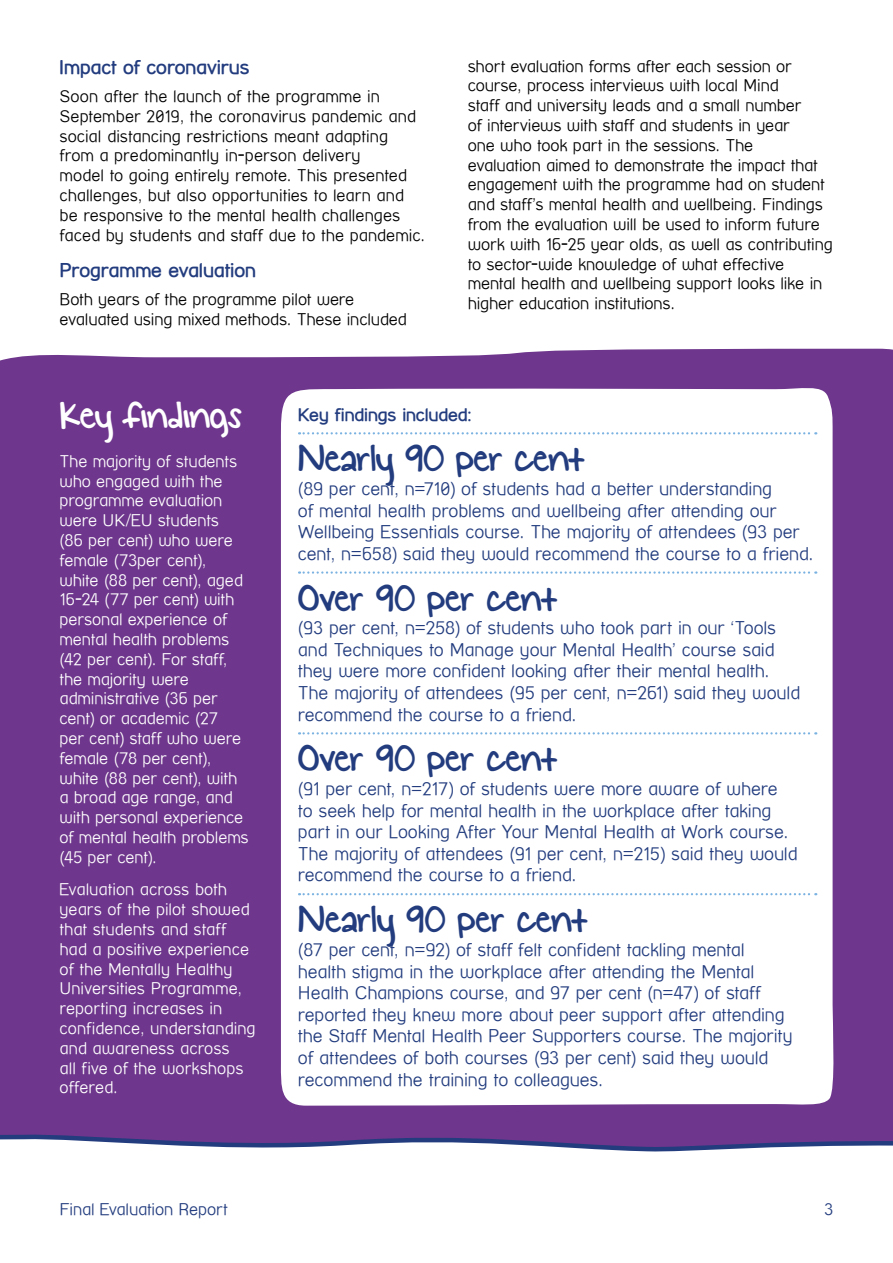
<style>
.page{position:relative;width:893px;height:1263px;background:#fff}
.page>*{position:absolute;margin:0;border:0;box-sizing:border-box;transform-origin:0 0}
.MHU_bullets{font:42.3px "KG Small Town Southern Girl";letter-spacing:-.01em;color:#223c7e}
.MHU_bullets-2{font:42px "KG Small Town Southern Girl";letter-spacing:-.02em;color:#fff}
.MHU_Small_subheading{font:700 19.5px "Street Corner";color:#223c7e}
.MHU_bullets-3{font:700 19.5px "Street Corner";letter-spacing:-.005em;color:#223c7e}
.MHU_body{font:100 18px/21.6px "Street Corner";letter-spacing:-.01em;color:#223c7e}
.MHU_bullets-4{font:700 17.85px "Street Corner";letter-spacing:-.01em;color:#223c7e}
.MHU_bullets-5{font:100 16.5px/19.8px "Street Corner";letter-spacing:-.005em;color:#000}
.MHU_bullets-6{font:100 16.5px/19.8px "Street Corner";letter-spacing:-.01em;color:#fff}
.t1{font:100 16.5px "Street Corner";letter-spacing:-.01em;color:#223c7e}
</style>
<div class="page">
<div style="left:0;top:349px;width:893px;height:784px;background:#6e368c"></div>
<svg style="left:280px;top:384px;width:556px;height:723px"></svg>
<svg style="left:299px;top:432px;width:517px;height:2px"></svg>
<svg style="left:299px;top:571px;width:517px;height:3px"></svg>
<svg style="left:299px;top:732px;width:517px;height:2px"></svg>
<svg style="left:299px;top:893px;width:517px;height:2px"></svg>
<svg style="left:0;top:1133px;width:893px;height:19px"></svg>
<p class="MHU_Small_subheading" style="left:60px;top:56px;width:192px">Impact of coronavirus</p>
<p class="MHU_bullets-5" style="left:60px;top:86px;width:367px">Soon after the launch of the programme in September 2019, the coronavirus pandemic and social distancing restrictions meant adapting from a predominantly in-person delivery<br>model to going entirely remote. This presented challenges, but also opportunities to learn and be responsive to the mental health challenges faced by students and staff due to the pandemic.</p>
<p class="MHU_bullets-3" style="left:60px;top:259px;width:198px">Programme evaluation</p>
<p class="MHU_bullets-5" style="left:60px;top:289px;width:349px">Both years of the programme pilot were evaluated using mixed methods. These included</p>
<p class="MHU_bullets-5" style="left:468px;top:56px;width:367px">short evaluation forms after each session or course, process interviews with local Mind<br>staff and university leads and a small number<br>of interviews with staff and students in year<br>one who took part in the sessions. The<br>evaluation aimed to demonstrate the impact that engagement with the programme had on student and staff’s mental health and wellbeing. Findings from the evaluation will be used to inform future work with 16-25 year olds, as well as contributing to sector-wide knowledge of what effective mental health and wellbeing support looks like in higher education institutions.</p>
<p class="MHU_bullets-2" style="left:60px;top:392px;width:184px">Key findings</p>
<p class="MHU_bullets-4" style="left:298px;top:404px;width:175px">Key findings included:</p>
<p class="MHU_bullets" style="left:298px;top:436px;width:287px">Nearly 90 per cent</p>
<p class="MHU_bullets-6" style="left:60px;top:451px;width:191px">The majority of students who engaged with the programme evaluation were UK/EU students<br>(86 per cent) who were female (73per cent), white (88 per cent), aged<br>16-24 (77 per cent) with personal experience of mental health problems (42 per cent). For staff, the majority were administrative (36 per cent) or academic (27<br>per cent) staff who were female (78 per cent), white (88 per cent), with a broad age range, and with personal experience of mental health problems (45 per cent).</p>
<p class="MHU_bullets-6" style="left:60px;top:880px;width:198px">Evaluation across both years of the pilot showed that students and staff had a positive experience of the Mentally Healthy<br>Universities Programme, reporting increases in confidence, understanding and awareness across<br>all five of the workshops offered.</p>
<p class="MHU_body" style="left:298px;top:478px;width:517px">(89 per cent, n=710) of students had a better understanding<br>of mental health problems and wellbeing after attending our Wellbeing Essentials course. The majority of attendees (93 per cent, n=658) said they would recommend the course to a friend.</p>
<p class="MHU_bullets" style="left:298px;top:575px;width:260px">Over 90 per cent</p>
<p class="MHU_body" style="left:298px;top:617px;width:504px">(93 per cent, n=258) of students who took part in our ‘Tools and Techniques to Manage your Mental Health’ course said they were more confident looking after their mental health.<br>The majority of attendees (95 per cent, n=261) said they would recommend the course to a friend.</p>
<p class="MHU_bullets" style="left:298px;top:736px;width:260px">Over 90 per cent</p>
<p class="MHU_body" style="left:298px;top:778px;width:501px">(91 per cent, n=217) of students were more aware of where<br>to seek help for mental health in the workplace after taking part in our Looking After Your Mental Health at Work course.<br>The majority of attendees (91 per cent, n=215) said they would recommend the course to a friend.</p>
<p class="MHU_bullets" style="left:298px;top:897px;width:290px">Nearly 90 per cent</p>
<p class="MHU_body" style="left:298px;top:939px;width:496px">(87 per cent, n=92) of staff felt confident tackling mental health stigma in the workplace after attending the Mental Health Champions course, and 97 per cent (n=47) of staff reported they knew more about peer support after attending the Staff Mental Health Peer Supporters course. The majority of attendees of both courses (93 per cent) said they would recommend the training to colleagues.</p>
<p class="t1" style="left:60px;top:1200px;width:170px">Final Evaluation Report</p>
<p class="t1" style="left:824px;top:1200px;width:11px">3</p>
</div>
